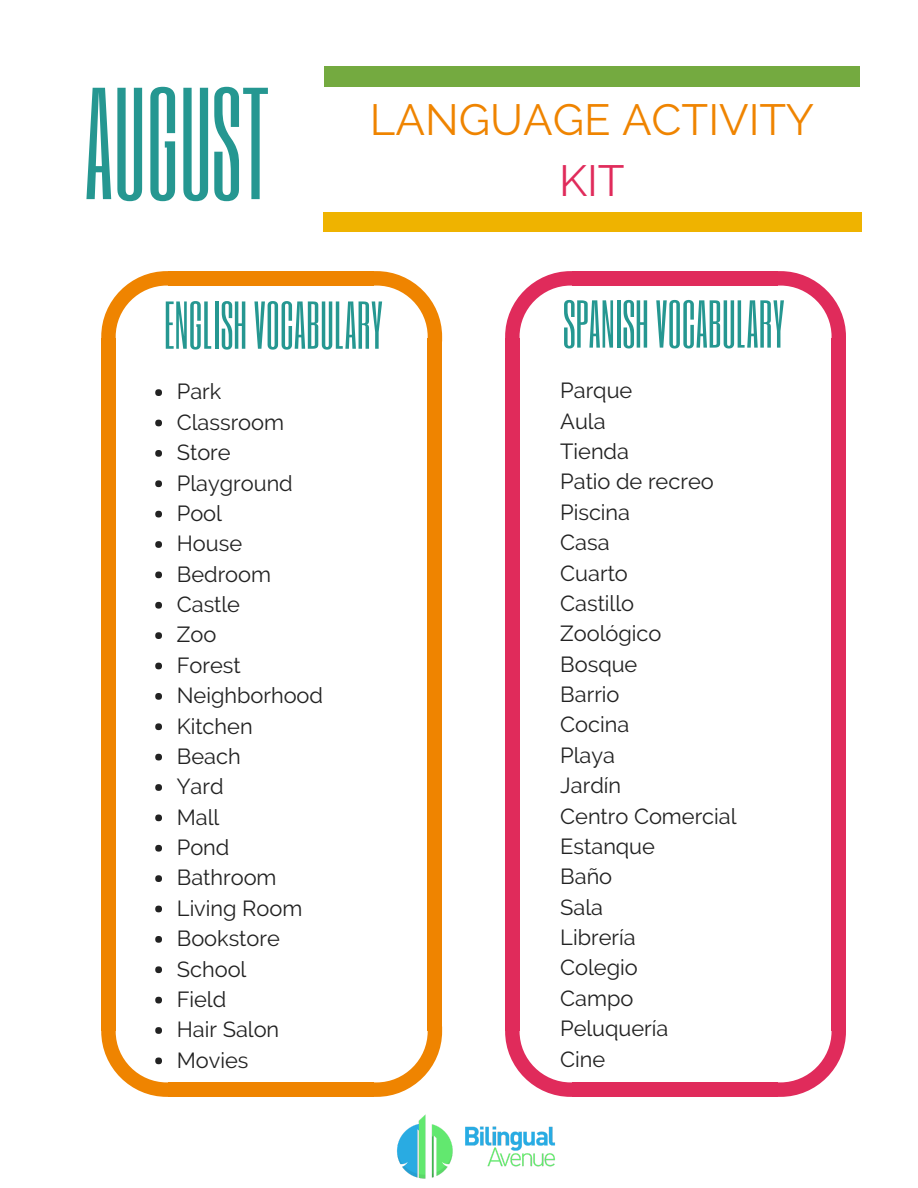
<style>
.page{position:relative;width:918px;height:1188px;background:#fff}
.page>*{position:absolute;margin:0;border:0;box-sizing:border-box;transform-origin:0 0}
.t1{font:132px "Six Caps";color:#259791}
.t2{font:55.95px "Six Caps";color:#259791}
.t3{font:43.65px "Raleway";color:#ef8400}
.t4{font:43.65px "Raleway";color:#e02b5b}
.t5{font:21.75px/30.3px "Raleway";color:#222}
</style>
<div class="page">
<div style="left:324px;top:67px;width:535px;height:20px;background:#74aa40"></div>
<div style="left:323px;top:212px;width:539px;height:20px;background:#efb300"></div>
<svg style="left:101px;top:271px;width:68px;height:68px"></svg>
<svg style="left:374px;top:271px;width:68px;height:70px"></svg>
<div style="left:169px;top:271px;width:205px;height:15px;background:#ef8400"></div>
<div style="left:101px;top:339px;width:15px;height:692px;background:#ef8400"></div>
<div style="left:169px;top:1082px;width:205px;height:15px;background:#ef8400"></div>
<svg style="left:101px;top:1027px;width:68px;height:70px"></svg>
<div style="left:428px;top:339px;width:14px;height:692px;background:#ef8400"></div>
<svg style="left:410px;top:1027px;width:32px;height:43px"></svg>
<svg style="left:505px;top:271px;width:68px;height:68px"></svg>
<svg style="left:778px;top:271px;width:68px;height:70px"></svg>
<div style="left:573px;top:271px;width:205px;height:15px;background:#e02b5b"></div>
<div style="left:505px;top:339px;width:15px;height:692px;background:#e02b5b"></div>
<div style="left:573px;top:1082px;width:205px;height:15px;background:#e02b5b"></div>
<svg style="left:505px;top:1031px;width:33px;height:39px"></svg>
<div style="left:832px;top:339px;width:14px;height:692px;background:#e02b5b"></div>
<svg style="left:778px;top:1027px;width:68px;height:70px"></svg>
<div style="left:155px;top:389px;width:7px;height:7px;background:#222;border-radius:50%"></div>
<div style="left:155px;top:420px;width:7px;height:6px;background:#222;border-radius:50%"></div>
<div style="left:155px;top:450px;width:7px;height:7px;background:#222;border-radius:50%"></div>
<div style="left:155px;top:480px;width:7px;height:7px;background:#222;border-radius:50%"></div>
<div style="left:155px;top:511px;width:7px;height:7px;background:#222;border-radius:50%"></div>
<div style="left:155px;top:541px;width:7px;height:7px;background:#222;border-radius:50%"></div>
<div style="left:155px;top:572px;width:7px;height:6px;background:#222;border-radius:50%"></div>
<div style="left:155px;top:602px;width:7px;height:7px;background:#222;border-radius:50%"></div>
<div style="left:155px;top:632px;width:7px;height:7px;background:#222;border-radius:50%"></div>
<div style="left:155px;top:663px;width:7px;height:6px;background:#222;border-radius:50%"></div>
<div style="left:155px;top:693px;width:7px;height:7px;background:#222;border-radius:50%"></div>
<div style="left:155px;top:723px;width:7px;height:7px;background:#222;border-radius:50%"></div>
<div style="left:155px;top:754px;width:7px;height:6px;background:#222;border-radius:50%"></div>
<div style="left:155px;top:784px;width:7px;height:7px;background:#222;border-radius:50%"></div>
<div style="left:155px;top:814px;width:7px;height:7px;background:#222;border-radius:50%"></div>
<div style="left:155px;top:845px;width:7px;height:7px;background:#222;border-radius:50%"></div>
<div style="left:155px;top:875px;width:7px;height:7px;background:#222;border-radius:50%"></div>
<div style="left:155px;top:906px;width:7px;height:6px;background:#222;border-radius:50%"></div>
<div style="left:155px;top:936px;width:7px;height:7px;background:#222;border-radius:50%"></div>
<div style="left:155px;top:966px;width:7px;height:7px;background:#222;border-radius:50%"></div>
<div style="left:155px;top:997px;width:7px;height:7px;background:#222;border-radius:50%"></div>
<div style="left:155px;top:1027px;width:7px;height:7px;background:#222;border-radius:50%"></div>
<div style="left:155px;top:1058px;width:7px;height:6px;background:#222;border-radius:50%"></div>
<img style="left:374px;top:1070px;width:199px;height:109px">
<h1 class="t1" style="left:84px;top:53px;width:187px">AUGUST</h1>
<h3 class="t3" style="left:370px;top:94px;width:446px">LANGUAGE ACTIVITY</h3>
<h3 class="t4" style="left:559px;top:155px;width:67px">KIT</h3>
<h2 class="t2" style="left:563px;top:286px;width:223px">SPANISHVOCABULARY</h2>
<h2 class="t2" style="left:164px;top:287px;width:220px">ENGLISHVOCABULARY</h2>
<p class="t5" style="left:177px;top:377px;width:148px">Park<br>Classroom<br>Store<br>Playground<br>Pool<br>House<br>Bedroom<br>Castle<br>Zoo<br>Forest<br>Neighborhood<br>Kitchen<br>Beach<br>Yard<br>Mall<br>Pond<br>Bathroom<br>Living Room<br>Bookstore<br>School<br>Field<br>Hair Salon<br>Movies</p>
<p class="t5" style="left:560px;top:375px;width:178px">Parque<br>Aula<br>Tienda<br>Patio de recreo<br>Piscina<br>Casa<br>Cuarto<br>Castillo<br>Zoológico<br>Bosque<br>Barrio<br>Cocina<br>Playa<br>Jardín<br>Centro Comercial<br>Estanque<br>Baño<br>Sala<br>Librería<br>Colegio<br>Campo<br>Peluquería<br>Cine</p>
</div>
